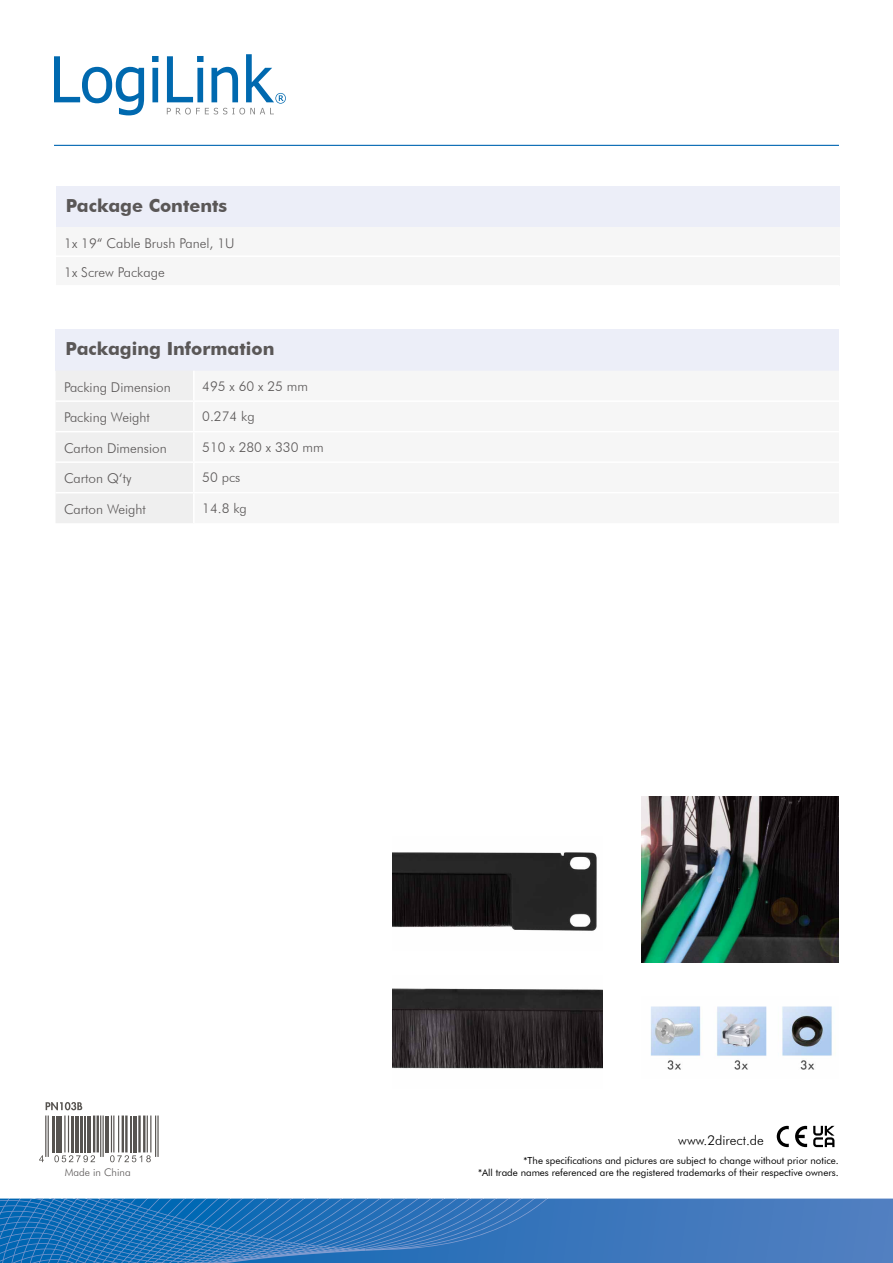
<style>
.page{position:relative;width:893px;height:1263px;background:#fff}
.page>*{position:absolute;margin:0;border:0;box-sizing:border-box;transform-origin:0 0}
.t1{font:700 18px "Futura BT";color:#5a5757}
.t2{font:300 13.5px "Futura BT";color:#5a5757}
.t3{font:300 13.5px "Futura BT";color:#000}
.t4{font:300 10.5px "Futura BT";color:#5a5757}
.t5{font:9.75px/11.7px "Futura BT";color:#000;text-align:right}
</style>
<div class="page">
<svg style="left:0;top:1198px;width:893px;height:65px;background:#3978bc"></svg>
<svg style="left:42px;top:1115px;width:115px;height:48px"></svg>
<svg style="left:207px;top:1198px;width:341px;height:43px;background:#2f75bb"></svg>
<svg style="left:0;top:1220px;width:171px;height:22px;background:#1c71b8"></svg>
<hr style="left:54px;top:145px;width:785px;height:1px;background:#0066b2">
<svg style="left:54px;top:56px;width:90px;height:59px"></svg>
<svg style="left:152px;top:56px;width:7px;height:46px"></svg>
<svg style="left:167px;top:54px;width:119px;height:60px"></svg>
<svg style="left:777px;top:1126px;width:12px;height:21px"></svg>
<svg style="left:795px;top:1126px;width:12px;height:21px"></svg>
<svg style="left:813px;top:1126px;width:21px;height:21px"></svg>
<div style="left:56px;top:186px;width:783px;height:41px;background:#eceef8"></div>
<div style="left:56px;top:227px;width:783px;height:29px;background:#f6f6f6"></div>
<hr style="left:56px;top:255px;width:783px;height:2px;background:#fff">
<div style="left:56px;top:257px;width:783px;height:29px;background:#f6f6f6"></div>
<hr style="left:56px;top:285px;width:783px;height:2px;background:#fff">
<div style="left:56px;top:329px;width:783px;height:41px;background:#eceef8"></div>
<div style="left:56px;top:371px;width:137px;height:152px;background:#efefef"></div>
<hr style="left:55px;top:400px;width:139px;height:2px;background:#fff">
<hr style="left:55px;top:461px;width:139px;height:2px;background:#fff">
<hr style="left:55px;top:431px;width:139px;height:1px;background:#fff">
<hr style="left:55px;top:492px;width:139px;height:1px;background:#fff">
<img style="left:392px;top:852px;width:205px;height:79px">
<img style="left:392px;top:988px;width:210px;height:81px">
<img style="left:641px;top:797px;width:198px;height:166px">
<img style="left:650px;top:1006px;width:182px;height:64px">
<svg style="left:39px;top:1102px;width:56px;height:60px"></svg>
<svg style="left:110px;top:1155px;width:41px;height:7px"></svg>
<hr style="left:48px;top:1115px;width:1px;height:42px;background:#575451">
<hr style="left:45px;top:1115px;width:1px;height:42px;background:#575451">
<hr style="left:52px;top:1115px;width:3px;height:37px;background:#575451">
<hr style="left:56px;top:1115px;width:1px;height:37px;background:#575451">
<hr style="left:58px;top:1115px;width:4px;height:37px;background:#575451">
<hr style="left:68px;top:1115px;width:1px;height:37px;background:#575451">
<hr style="left:64px;top:1115px;width:2px;height:37px;background:#575451">
<hr style="left:71px;top:1115px;width:3px;height:37px;background:#575451">
<hr style="left:75px;top:1115px;width:4px;height:37px;background:#575451">
<hr style="left:80px;top:1115px;width:2px;height:37px;background:#575451">
<hr style="left:85px;top:1115px;width:1px;height:37px;background:#575451">
<hr style="left:87px;top:1115px;width:4px;height:37px;background:#575451">
<hr style="left:97px;top:1115px;width:2px;height:37px;background:#575451">
<hr style="left:93px;top:1115px;width:2px;height:37px;background:#575451">
<hr style="left:103px;top:1115px;width:1px;height:42px;background:#575451">
<hr style="left:100px;top:1115px;width:1px;height:42px;background:#575451">
<hr style="left:105px;top:1115px;width:3px;height:37px;background:#575451">
<hr style="left:118px;top:1115px;width:1px;height:37px;background:#575451">
<hr style="left:113px;top:1115px;width:1px;height:37px;background:#575451">
<hr style="left:111px;top:1115px;width:1px;height:37px;background:#575451">
<hr style="left:125px;top:1115px;width:3px;height:37px;background:#575451">
<hr style="left:122px;top:1115px;width:2px;height:37px;background:#575451">
<hr style="left:130px;top:1115px;width:1px;height:37px;background:#575451">
<hr style="left:134px;top:1115px;width:3px;height:37px;background:#575451">
<hr style="left:143px;top:1115px;width:2px;height:37px;background:#575451">
<hr style="left:138px;top:1115px;width:3px;height:37px;background:#575451">
<hr style="left:157px;top:1115px;width:2px;height:42px;background:#575451">
<hr style="left:155px;top:1115px;width:1px;height:42px;background:#575451">
<hr style="left:150px;top:1115px;width:1px;height:37px;background:#575451">
<hr style="left:147px;top:1115px;width:1px;height:37px;background:#575451">
<h1 class="t1" style="left:66px;top:194px;width:163px">Package Contents</h1>
<p class="t2" style="left:64px;top:235px;width:172px">1x 19“ Cable Brush Panel, 1U</p>
<p class="t2" style="left:64px;top:264px;width:102px">1x Screw Package</p>
<h1 class="t1" style="left:66px;top:337px;width:210px">Packaging Information</h1>
<p class="t2" style="left:64px;top:379px;width:108px">Packing Dimension</p>
<p class="t2" style="left:202px;top:378px;width:107px">495 x 60 x 25 mm</p>
<p class="t2" style="left:64px;top:409px;width:87px">Packing Weight</p>
<p class="t2" style="left:202px;top:408px;width:54px">0.274 kg</p>
<p class="t2" style="left:64px;top:440px;width:104px">Carton Dimension</p>
<p class="t2" style="left:202px;top:439px;width:123px">510 x 280 x 330 mm</p>
<p class="t2" style="left:64px;top:470px;width:69px">Carton Q‘ty</p>
<p class="t2" style="left:202px;top:469px;width:40px">50 pcs</p>
<p class="t2" style="left:64px;top:501px;width:83px">Carton Weight</p>
<p class="t2" style="left:202px;top:500px;width:46px">14.8 kg</p>
<p class="t4" style="left:65px;top:1166px;width:67px">Made in China</p>
<p class="t3" style="left:678px;top:1132px;width:87px">www.2direct.de</p>
<p class="t5" style="left:478px;top:1154px;width:362px">*The specifications and pictures are subject to change without prior notice.<br>*All trade names referenced are the registered trademarks of their respective owners.</p>
</div>
